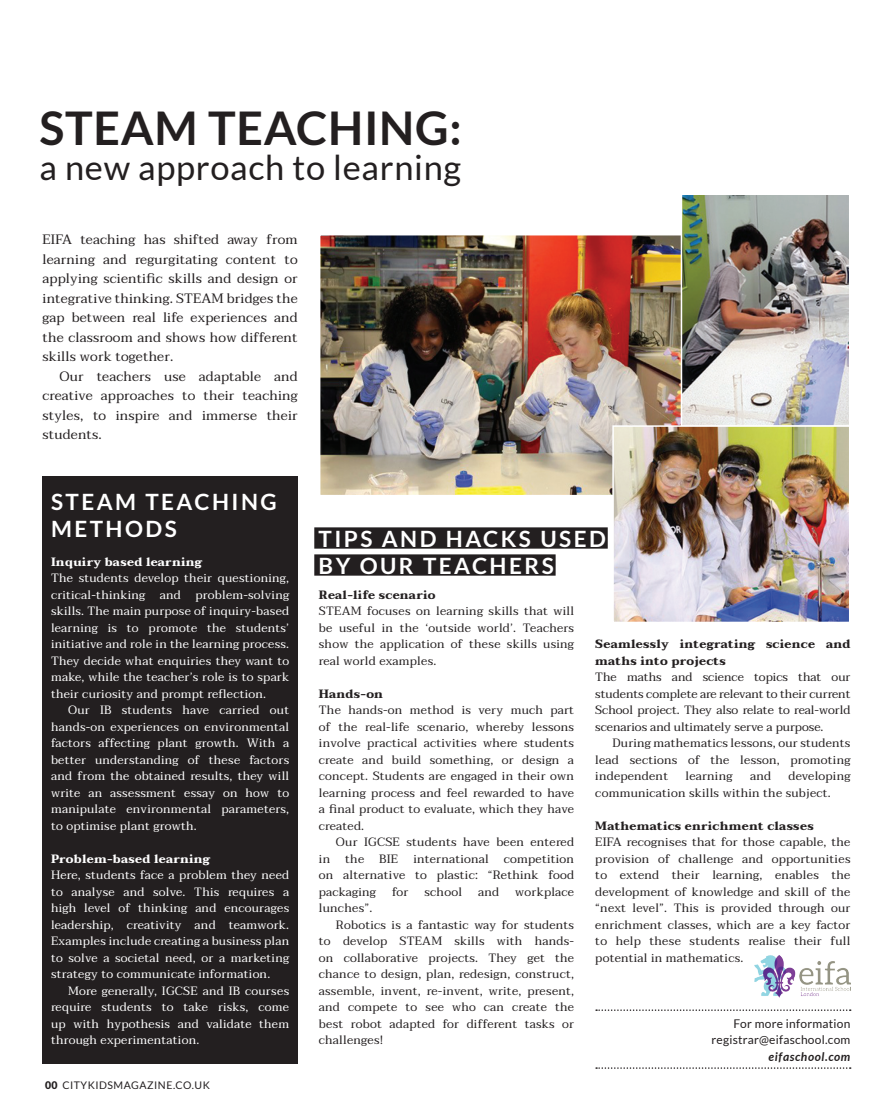
<style>
.page{position:relative;width:893px;height:1106px;background:#fff}
.page>*{position:absolute;margin:0;border:0;box-sizing:border-box;transform-origin:0 0}
.t1{font:700 46.5px "Lato";letter-spacing:.015em;color:#231f20}
.t2{font:34.5px "Lato";letter-spacing:.02em;color:#231f20}
.Article_Lora{font:700 22.5px/27px "Lato";letter-spacing:.11em;color:#fff}
.Article_Lora-2{font:13.5px/19.5px "Taviraj";letter-spacing:.015em;color:#231f20;text-align:justify}
.Article_Lora-3{font:12px/16.5px "Taviraj";letter-spacing:.02em;color:#231f20;text-align:justify}
.Article_Lora-4{font:12px/16.5px "Taviraj";letter-spacing:.02em;color:#fff;text-align:justify}
.Article_Lora-5{font:700 12px/16.5px "Taviraj";letter-spacing:.02em;color:#231f20}
.Paragraph_Style_2{font:12px/16.5px "Lato";letter-spacing:.02em;color:#231f20;text-align:right}
.Article_Lora-6{font:700 12px "Taviraj";letter-spacing:.02em;color:#fff}
.t3{font:10.5px "Lato";letter-spacing:.05em;color:#231f20}
.s1{font-weight:900}
.s2{font-weight:700;font-style:italic}
</style>
<div class="page">
<div style="left:43px;top:476px;width:255px;height:587px;background:#231f20"></div>
<img style="left:322px;top:237px;width:359px;height:256px">
<div style="left:319px;top:234px;width:432px;height:262px;border:2px solid #fff"></div>
<img style="left:684px;top:196px;width:163px;height:228px">
<div style="left:681px;top:188px;width:169px;height:239px;border:2px solid #fff"></div>
<img style="left:615px;top:428px;width:232px;height:192px">
<div style="left:612px;top:425px;width:238px;height:198px;border:2px solid #fff"></div>
<svg style="left:596px;top:1009px;width:255px;height:1px"></svg>
<svg style="left:596px;top:1067px;width:255px;height:1px"></svg>
<div style="left:314px;top:527px;width:294px;height:21px;background:#231f20"></div>
<div style="left:314px;top:554px;width:242px;height:21px;background:#231f20"></div>
<img style="left:754px;top:955px;width:96px;height:43px">
<p class="t1" style="left:40px;top:102px;width:424px">STEAM TEACHING:</p>
<p class="t2" style="left:40px;top:148px;width:423px">a new approach to learning</p>
<p class="Article_Lora-2" style="left:43px;top:230px;width:257px">EIFA teaching has shifted away from learning and regurgitating content to applying scientific skills and design or integrative thinking. STEAM bridges the gap between real life experiences and the classroom and shows how different skills work together.</p>
<p class="Article_Lora-2" style="left:43px;top:366px;width:257px;text-indent:17px">Our teachers use adaptable and creative approaches to their teaching styles, to inspire and immerse their students.</p>
<p class="Article_Lora" style="left:51px;top:488px;width:227px">STEAM TEACHING<br>METHODS</p>
<p class="Article_Lora-6" style="left:51px;top:554px;width:152px">Inquiry based learning</p>
<p class="Article_Lora-4" style="left:51px;top:570px;width:240px">The students develop their questioning, critical-thinking and problem-solving skills. The main purpose of inquiry-based learning is to promote the students’ initiative and role in the learning process.<br>They decide what enquiries they want to make, while the teacher’s role is to spark their curiosity and prompt reflection.</p>
<p class="Article_Lora-4" style="left:51px;top:702px;width:240px;text-indent:17px">Our IB students have carried out hands-on experiences on environmental factors affecting plant growth. With a better understanding of these factors and from the obtained results, they will write an assessment essay on how to manipulate environmental parameters, to optimise plant growth.</p>
<p class="Article_Lora-6" style="left:51px;top:851px;width:160px">Problem-based learning</p>
<p class="Article_Lora-4" style="left:51px;top:867px;width:240px">Here, students face a problem they need to analyse and solve. This requires a high level of thinking and encourages leadership, creativity and teamwork.<br>Examples include creating a business plan to solve a societal need, or a marketing strategy to communicate information.</p>
<p class="Article_Lora-4" style="left:51px;top:982px;width:240px;text-indent:17px">More generally, IGCSE and IB courses require students to take risks, come up with hypothesis and validate them through experimentation.</p>
<p class="t3" style="left:45px;top:1079px;width:166px"><span class="s1">00</span> CITYKIDSMAGAZINE.CO.UK</p>
<p class="Article_Lora" style="left:319px;top:524px;width:289px">TIPS AND HACKS USED</p>
<p class="Article_Lora" style="left:319px;top:551px;width:237px">BY OUR TEACHERS</p>
<p class="Article_Lora-5" style="left:319px;top:586px;width:118px">Real-life scenario</p>
<p class="Article_Lora-3" style="left:319px;top:603px;width:257px">STEAM focuses on learning skills that will be useful in the ‘outside world’. Teachers show the application of these skills using real world examples.</p>
<p class="Article_Lora-5" style="left:319px;top:685px;width:66px">Hands-on</p>
<p class="Article_Lora-3" style="left:319px;top:702px;width:257px">The hands-on method is very much part of the real-life scenario, whereby lessons involve practical activities where students create and build something, or design a concept. Students are engaged in their own learning process and feel rewarded to have a final product to evaluate, which they have created.</p>
<p class="Article_Lora-3" style="left:336px;top:834px;width:240px">Our IGCSE students have been entered</p>
<p class="Article_Lora-3" style="left:319px;top:850px;width:13px">in</p>
<p class="Article_Lora-3" style="left:345px;top:850px;width:20px">the</p>
<p class="Article_Lora-3" style="left:379px;top:850px;width:20px">BIE</p>
<p class="Article_Lora-3" style="left:413px;top:850px;width:77px">international</p>
<p class="Article_Lora-3" style="left:319px;top:850px;width:257px;text-indent:185px">competition on alternative to plastic: “Rethink food packaging</p>
<p class="Article_Lora-3" style="left:392px;top:883px;width:18px">for</p>
<p class="Article_Lora-3" style="left:425px;top:883px;width:39px">school</p>
<p class="Article_Lora-3" style="left:478px;top:883px;width:23px">and</p>
<p class="Article_Lora-3" style="left:515px;top:883px;width:60px">workplace</p>
<p class="Article_Lora-3" style="left:319px;top:900px;width:55px">lunches”.</p>
<p class="Article_Lora-3" style="left:319px;top:916px;width:257px;text-indent:17px">Robotics is a fantastic way for students to develop STEAM skills with hands&shy;on collaborative projects. They get the chance to design, plan, redesign, construct, assemble, invent, re-invent, write, present, and compete to see who can create the best robot adapted for different tasks or challenges!</p>
<p class="Article_Lora-5" style="left:595px;top:636px;width:257px">Seamlessly integrating science and maths into projects</p>
<p class="Article_Lora-3" style="left:595px;top:669px;width:257px">The maths and science topics that our students complete are relevant to their current School project. They also relate to real-world scenarios and ultimately serve a purpose.</p>
<p class="Article_Lora-3" style="left:595px;top:735px;width:257px;text-indent:17px">During mathematics lessons, our students lead sections of the lesson, promoting independent</p>
<p class="Article_Lora-3" style="left:595px;top:768px;width:257px;text-indent:193px">developing communication skills within the subject.</p>
<p class="Article_Lora-5" style="left:595px;top:817px;width:220px">Mathematics enrichment classes</p>
<p class="Article_Lora-3" style="left:595px;top:834px;width:257px">EIFA recognises that for those capable, the provision of challenge and opportunities to extend their learning, enables the development of knowledge and skill of the “next level”. This is provided through our enrichment classes, which are a key factor to help these students realise their full potential in mathematics.</p>
<p class="Article_Lora-3" style="left:686px;top:768px;width:48px">learning</p>
<p class="Article_Lora-3" style="left:750px;top:768px;width:23px">and</p>
<p class="Paragraph_Style_2" style="left:711px;top:1015px;width:140px">For more information registrar@eifaschool.com <span class="s2">eifaschool.com</span></p>
</div>
